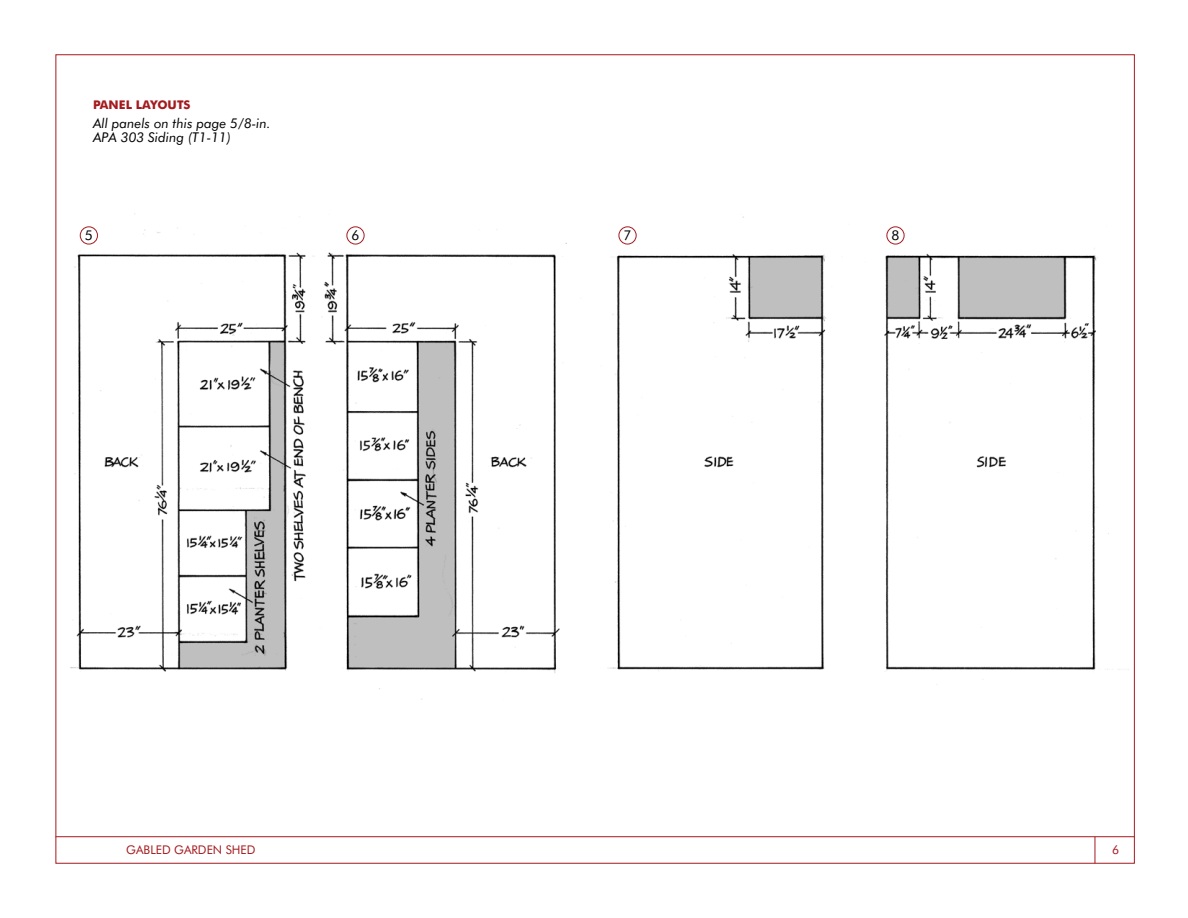
<style>
.page{position:relative;width:1188px;height:918px;background:#fff}
.page>*{position:absolute;margin:0;border:0;box-sizing:border-box;transform-origin:0 0}
.t1{font:italic 13.5px/13.5px "Futura BT";color:#000}
.t2{font:13.5px "Futura BT";color:#000}
.t3{font:12px "Futura BT";color:#a41a1e}
.t4{font:700 12px "Futura BT";color:#a41a1e}
</style>
<div class="page">
<hr style="left:56px;top:836px;width:1079px;height:1px;background:#a41a1e">
<svg style="left:1095px;top:837px;width:1px;height:26px"></svg>
<img style="left:608px;top:216px;width:521px;height:469px">
<img style="left:70px;top:213px;width:497px;height:487px">
<div style="left:80px;top:227px;width:18px;height:17px;background:#fff;border-radius:50%"></div>
<div style="left:80px;top:226px;width:18px;height:18px;border:1px solid #a41a1e;border-radius:50%"></div>
<div style="left:887px;top:227px;width:17px;height:17px;background:#fff;border-radius:50%"></div>
<div style="left:886px;top:226px;width:18px;height:18px;border:1px solid #a41a1e;border-radius:50%"></div>
<div style="left:619px;top:227px;width:17px;height:17px;background:#fff;border-radius:50%"></div>
<div style="left:619px;top:226px;width:18px;height:18px;border:1px solid #a41a1e;border-radius:50%"></div>
<div style="left:347px;top:227px;width:17px;height:17px;background:#fff;border-radius:50%"></div>
<div style="left:346px;top:226px;width:18px;height:18px;border:1px solid #a41a1e;border-radius:50%"></div>
<p class="t4" style="left:93px;top:97px;width:98px">PANEL LAYOUTS</p>
<p class="t1" style="left:93px;top:116px;width:179px">All panels on this page 5/8-in.<br>APA 303 Siding (T1-11)</p>
<p class="t2" style="left:85px;top:227px;width:9px">5</p>
<p class="t2" style="left:352px;top:227px;width:9px">6</p>
<p class="t2" style="left:624px;top:227px;width:9px">7</p>
<p class="t2" style="left:892px;top:227px;width:9px">8</p>
<p class="t3" style="left:126px;top:843px;width:131px">GABLED GARDEN SHED</p>
</div>
